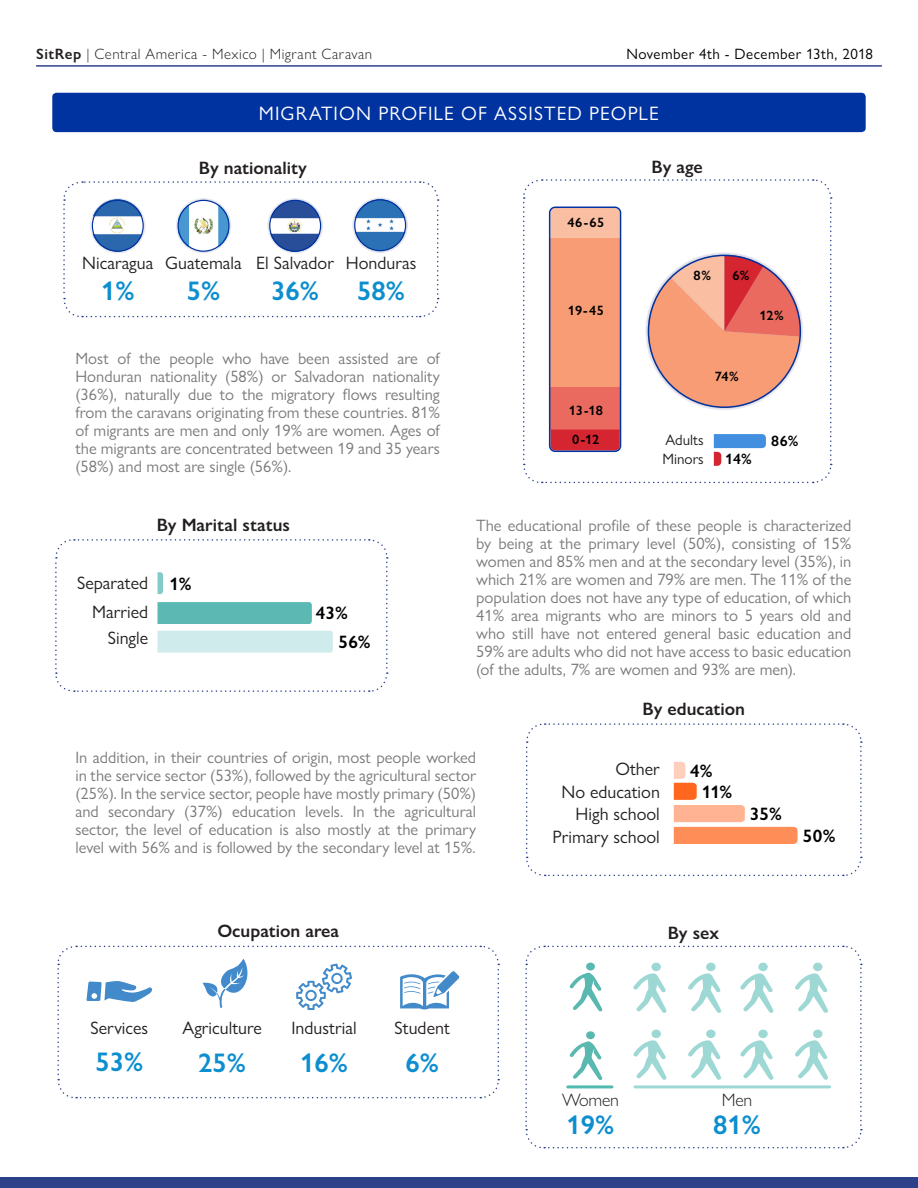
<style>
.page{position:relative;width:918px;height:1188px;background:#fff}
.page>*{position:absolute;margin:0;border:0;box-sizing:border-box;transform-origin:0 0}
.t1{font:600 27px "Gill Sans Nova";color:#0d8ecf}
.t2{font:19.5px "Gill Sans Nova";letter-spacing:.055em;color:#fff}
.pequeño{font:18px "Gill Sans Nova";color:#231f20}
.t3{font:600 18px "Gill Sans Nova";color:#231f20}
.t4{font:600 18px "Gill Sans Nova";letter-spacing:.015em;color:#000}
.t5{font:300 18px "Gill Sans Nova";letter-spacing:-.01em;color:#231f20}
.t6{font:16.5px/18px "Gill Sans Nova";color:#231f20;text-align:justify}
.t7{font:300 15px "Gill Sans Nova";letter-spacing:.035em;color:#231f20}
.t8{font:15px "Gill Sans Nova";letter-spacing:.03em;color:#000}
.pequeño-2{font:15px "Gill Sans Nova";color:#231f20}
.t9{font:600 15px "Gill Sans Nova";color:#000}
.t10{font:600 13.5px "Gill Sans Nova";color:#000}
.s1{font-weight:600}
</style>
<div class="page">
<div style="left:52px;top:93px;width:814px;height:39px;background:#0033a0;border-radius:4px"></div>
<div style="left:0;top:1178px;width:918px;height:10px;background:#2d418b"></div>
<hr style="left:36px;top:65px;width:846px;height:2px;background:#2d418b">
<svg style="left:57px;top:945px;width:443px;height:154px"></svg>
<svg style="left:63px;top:181px;width:376px;height:137px"></svg>
<svg style="left:526px;top:723px;width:336px;height:154px"></svg>
<svg style="left:267px;top:198px;width:56px;height:56px"></svg>
<img style="left:270px;top:200px;width:51px;height:51px">
<div style="left:269px;top:200px;width:52px;height:52px;border:1px solid #0033a0;border-radius:50%"></div>
<svg style="left:176px;top:198px;width:55px;height:56px"></svg>
<img style="left:179px;top:201px;width:49px;height:50px">
<div style="left:178px;top:200px;width:52px;height:52px;border:1px solid #0033a0;border-radius:50%"></div>
<svg style="left:90px;top:198px;width:56px;height:56px"></svg>
<img style="left:92px;top:200px;width:52px;height:52px">
<div style="left:92px;top:200px;width:52px;height:52px;border:1px solid #0033a0;border-radius:50%"></div>
<svg style="left:352px;top:197px;width:56px;height:56px"></svg>
<img style="left:355px;top:200px;width:51px;height:51px">
<div style="left:354px;top:199px;width:52px;height:52px;border:1px solid #0033a0;border-radius:50%"></div>
<svg style="left:523px;top:179px;width:309px;height:305px"></svg>
<svg style="left:525px;top:945px;width:337px;height:204px"></svg>
<hr style="left:635px;top:1085px;width:195px;height:3px;background:#9ed8d4">
<hr style="left:568px;top:1085px;width:44px;height:3px;background:#50baaf">
<svg style="left:55px;top:539px;width:333px;height:153px"></svg>
<p class="t7" style="left:36px;top:45px;width:338px"><span class="s1">SitRep</span> | Central America - Mexico | Migrant Caravan</p>
<p class="t8" style="left:626px;top:45px;width:248px">November 4th - December 13th, 2018</p>
<p class="t2" style="left:259px;top:101px;width:402px">MIGRATION PROFILE OF ASSISTED PEOPLE</p>
<p class="t3" style="left:199px;top:157px;width:110px">By nationality</p>
<p class="pequeño" style="left:82px;top:252px;width:73px">Nicaragua</p>
<p class="t1" style="left:101px;top:274px;width:35px">1%</p>
<p class="pequeño" style="left:165px;top:252px;width:78px">Guatemala</p>
<p class="t1" style="left:187px;top:274px;width:35px">5%</p>
<p class="pequeño" style="left:256px;top:252px;width:79px">El Salvador</p>
<p class="t1" style="left:271px;top:274px;width:49px">36%</p>
<p class="pequeño" style="left:346px;top:252px;width:72px">Honduras</p>
<p class="t1" style="left:357px;top:274px;width:49px">58%</p>
<p class="t6" style="left:75px;top:349px;width:366px">Most of the people who have been assisted are of Honduran nationality (58%) or Salvadoran nationality (36%), naturally due to the migratory flows resulting from the caravans originating from these countries. 81% of migrants are men and only 19% are women. Ages of the migrants are concentrated between 19 and 35 years (58%) and most are single (56%).</p>
<p class="t3" style="left:157px;top:514px;width:135px">By Marital status</p>
<p class="pequeño" style="left:77px;top:572px;width:73px">Separated</p>
<p class="pequeño" style="left:92px;top:601px;width:58px">Married</p>
<p class="pequeño" style="left:108px;top:627px;width:42px">Single</p>
<p class="t4" style="left:170px;top:573px;width:23px">1%</p>
<p class="t4" style="left:316px;top:601px;width:34px">43%</p>
<p class="t4" style="left:339px;top:631px;width:34px">56%</p>
<p class="t10" style="left:567px;top:215px;width:38px">46-65</p>
<p class="t10" style="left:568px;top:302px;width:37px">19-45</p>
<p class="t10" style="left:569px;top:402px;width:36px">13-18</p>
<p class="t10" style="left:572px;top:431px;width:29px">0-12</p>
<p class="t3" style="left:652px;top:155px;width:53px">By age</p>
<p class="t10" style="left:694px;top:267px;width:19px">8%</p>
<p class="t10" style="left:733px;top:267px;width:18px">6%</p>
<p class="t10" style="left:759px;top:307px;width:26px">12%</p>
<p class="t10" style="left:715px;top:368px;width:26px">74%</p>
<p class="pequeño-2" style="left:665px;top:431px;width:40px">Adults</p>
<p class="pequeño-2" style="left:662px;top:450px;width:43px">Minors</p>
<p class="t9" style="left:725px;top:450px;width:28px">14%</p>
<p class="t9" style="left:771px;top:432px;width:29px">86%</p>
<p class="t6" style="left:476px;top:516px;width:377px">The educational profile of these people is characterized by being at the primary level (50%), consisting of 15% women and 85% men and at the secondary level (35%), in which 21% are women and 79% are men. The 11% of the population does not have any type of education, of which 41% area migrants who are minors to 5 years old and who still have not entered general basic education and 59% are adults who did not have access to basic education (of the adults, 7% are women and 93% are men).</p>
<p class="t3" style="left:643px;top:697px;width:104px">By education</p>
<p class="t6" style="left:75px;top:748px;width:402px">In addition, in their countries of origin, most people worked in the service sector (53%), followed by the agricultural sector (25%). In the service sector, people have mostly primary (50%) and secondary (37%) education levels. In the agricultural sector, the level of education is also mostly at the primary level with 56% and is followed by the secondary level at 15%.</p>
<p class="pequeño" style="left:90px;top:1017px;width:59px">Services</p>
<p class="t1" style="left:95px;top:1045px;width:49px">53%</p>
<p class="t3" style="left:217px;top:920px;width:123px">Ocupation area</p>
<p class="pequeño" style="left:182px;top:1017px;width:81px">Agriculture</p>
<p class="t1" style="left:198px;top:1046px;width:49px">25%</p>
<p class="pequeño" style="left:291px;top:1017px;width:67px">Industrial</p>
<p class="t1" style="left:300px;top:1046px;width:49px">16%</p>
<p class="pequeño" style="left:395px;top:1017px;width:57px">Student</p>
<p class="t1" style="left:406px;top:1046px;width:35px">6%</p>
<p class="pequeño" style="left:615px;top:758px;width:46px">Other</p>
<p class="pequeño" style="left:562px;top:781px;width:100px">No education</p>
<p class="pequeño" style="left:576px;top:803px;width:86px">High school</p>
<p class="pequeño" style="left:553px;top:826px;width:109px">Primary school</p>
<p class="t4" style="left:690px;top:760px;width:24px">4%</p>
<p class="t4" style="left:702px;top:781px;width:32px">11%</p>
<p class="t4" style="left:750px;top:803px;width:34px">35%</p>
<p class="t4" style="left:803px;top:825px;width:34px">50%</p>
<p class="t3" style="left:668px;top:921px;width:53px">By sex</p>
<p class="t5" style="left:562px;top:1089px;width:58px">Women</p>
<p class="t1" style="left:567px;top:1109px;width:49px">19%</p>
<p class="t5" style="left:722px;top:1089px;width:32px">Men</p>
<p class="t1" style="left:713px;top:1109px;width:49px">81%</p>
</div>
